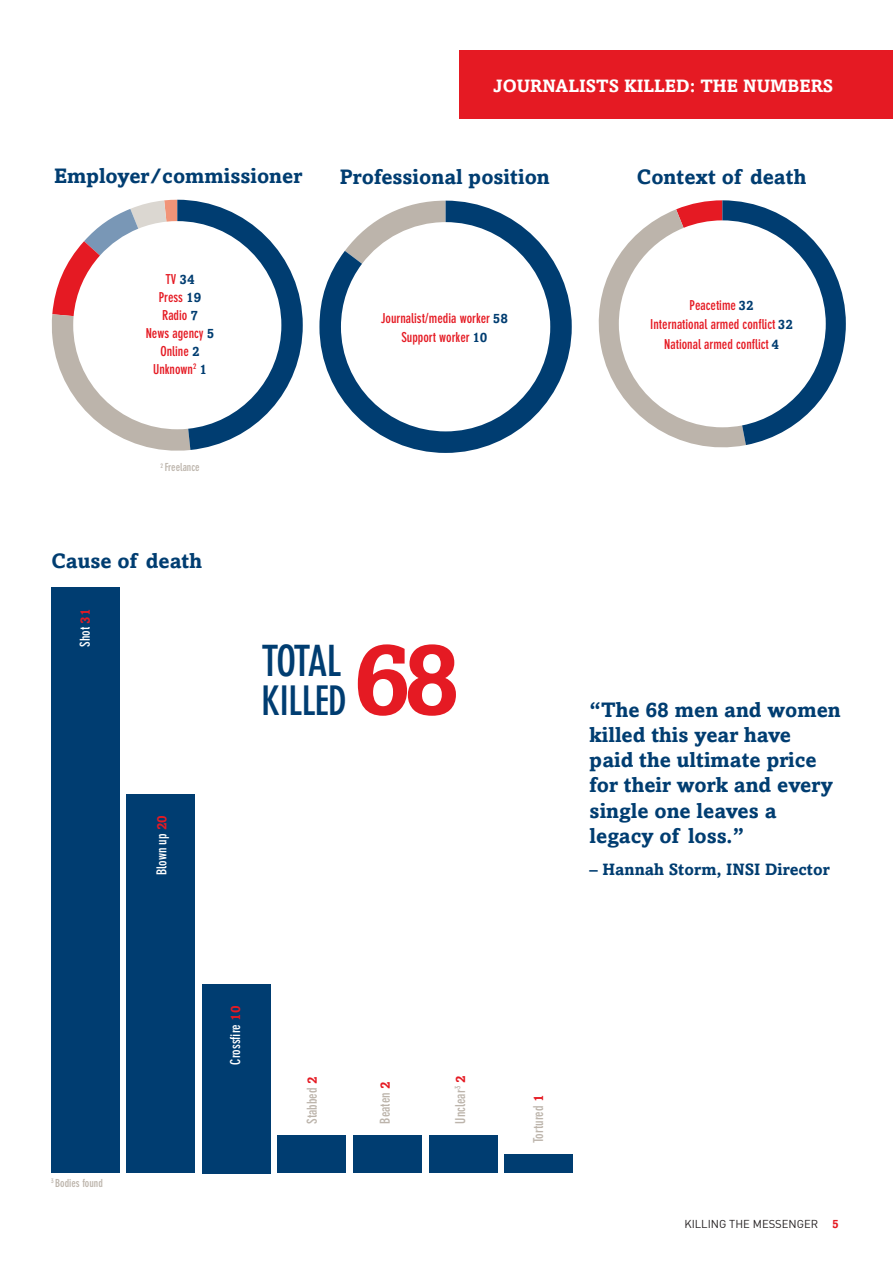
<style>
.page{position:relative;width:893px;height:1263px;background:#fff}
.page>*{position:absolute;margin:0;border:0;box-sizing:border-box;transform-origin:0 0}
.t1{font:700 102.3px "Amasis";color:#e51a23}
.t2{font:700 condensed 42.45px "DIN Neuzeit Grotesk";letter-spacing:-.055em;color:#003d71}
.t3{font:700 condensed 40.2px "DIN Neuzeit Grotesk";letter-spacing:-.02em;color:#003d71}
.t4{font:700 21px/25.2px "Amasis";color:#003d71}
.t5{font:700 18px "Amasis";color:#fff}
.t6{font:700 16.5px "Amasis";color:#003d71}
.t7{font:700 condensed 13.5px "DIN Neuzeit Grotesk";color:#e51a23}
.t8{font:700 condensed 13.5px "DIN Neuzeit Grotesk";color:#bcb4ab}
.t9{font:700 condensed 13.5px "DIN Neuzeit Grotesk";color:#fff}
.t10{font:11.25px "DIN";color:#231f20}
.t11{font:700 condensed 10.95px "DIN Neuzeit Grotesk";color:#bcb4ab}
.s1{font-family:"Amasis";font-stretch:normal;color:#003d71}
.s2{font-family:"Amasis";font-stretch:normal;color:#e51a23}
.s3{font-family:"Amasis";font-weight:700;font-size:12px;color:#e51a23}
</style>
<div class="page">
<svg style="left:319px;top:201px;width:253px;height:252px"></svg>
<svg style="left:598px;top:200px;width:248px;height:248px"></svg>
<div style="left:459px;top:51px;width:434px;height:68px;background:#e51a23"></div>
<div style="left:505px;top:1154px;width:68px;height:19px;background:#003d71"></div>
<div style="left:429px;top:1135px;width:68px;height:38px;background:#003d71"></div>
<div style="left:353px;top:1135px;width:68px;height:38px;background:#003d71"></div>
<div style="left:278px;top:1135px;width:68px;height:38px;background:#003d71"></div>
<div style="left:202px;top:984px;width:68px;height:189px;background:#003d71"></div>
<div style="left:127px;top:794px;width:68px;height:379px;background:#003d71"></div>
<div style="left:51px;top:587px;width:68px;height:586px;background:#003d71"></div>
<svg style="left:52px;top:200px;width:251px;height:251px"></svg>
<p class="t4" style="left:54px;top:163px;width:250px">Employer/commissioner</p>
<p class="t7" style="left:165px;top:271px;width:31px">TV <span class="s1">34</span></p>
<p class="t7" style="left:159px;top:289px;width:44px">Press <span class="s1">19</span></p>
<p class="t7" style="left:162px;top:307px;width:38px">Radio <span class="s1">7</span></p>
<p class="t7" style="left:146px;top:325px;width:70px">News agency <span class="s1">5</span></p>
<p class="t7" style="left:160px;top:343px;width:41px">Online <span class="s1">2</span></p>
<p class="t7" style="left:153px;top:361px;width:56px">Unknown<sup>2</sup> <span class="s1">1</span></p>
<p class="t11" style="left:161px;top:461px;width:41px"><sup>2</sup> Freelance</p>
<p class="t4" style="left:51px;top:548px;width:152px">Cause of death</p>
<p class="t5" style="left:493px;top:75px;width:342px">JOURNALISTS KILLED: THE NUMBERS</p>
<p class="t4" style="left:340px;top:164px;width:212px">Professional position</p>
<p class="t7" style="left:381px;top:310px;width:129px">Journalist/media worker <span class="s1">58</span></p>
<p class="t7" style="left:401px;top:329px;width:88px">Support worker <span class="s1">10</span></p>
<p class="t4" style="left:637px;top:164px;width:171px">Context of death</p>
<p class="t7" style="left:689px;top:297px;width:66px">Peacetime <span class="s1">32</span></p>
<p class="t7" style="left:650px;top:317px;width:144px">International armed conflict <span class="s1">32</span></p>
<p class="t7" style="left:664px;top:336px;width:116px">National armed conflict <span class="s1">4</span></p>
<p class="t9" style="left:77px;top:647px;width:40px;rotate:-90deg">Shot <span class="s2">31</span></p>
<p class="t9" style="left:154px;top:875px;width:61px;rotate:-90deg">Blown up <span class="s2">20</span></p>
<p class="t11" style="left:51px;top:1176px;width:53px"><sup>3</sup> Bodies found</p>
<p class="t2" style="left:261px;top:637px;width:81px">TOTAL</p>
<p class="t3" style="left:261px;top:677px;width:87px">KILLED</p>
<p class="t1" style="left:353px;top:617px;width:109px">68</p>
<p class="t9" style="left:228px;top:1064px;width:60px;rotate:-90deg">Crossfire <span class="s2">10</span></p>
<p class="t8" style="left:304px;top:1124px;width:48px;rotate:-90deg">Stabbed <span class="s2">2</span></p>
<p class="t8" style="left:452px;top:1124px;width:50px;rotate:-90deg">Unclear<sup>3</sup> <span class="s2">2</span></p>
<p class="t8" style="left:377px;top:1124px;width:44px;rotate:-90deg">Beaten <span class="s2">2</span></p>
<p class="t4" style="left:590px;top:697px;width:253px">“The 68 men and women killed this year have<br>paid the ultimate price for their work and every single one leaves a legacy of loss.”</p>
<p class="t6" style="left:590px;top:860px;width:241px">– Hannah Storm, INSI Director</p>
<p class="t8" style="left:531px;top:1143px;width:50px;rotate:-90deg">Tortured <span class="s2">1</span></p>
<p class="t10" style="left:684px;top:1217px;width:156px">KILLING THE MESSENGER <span class="s3">5</span></p>
</div>
